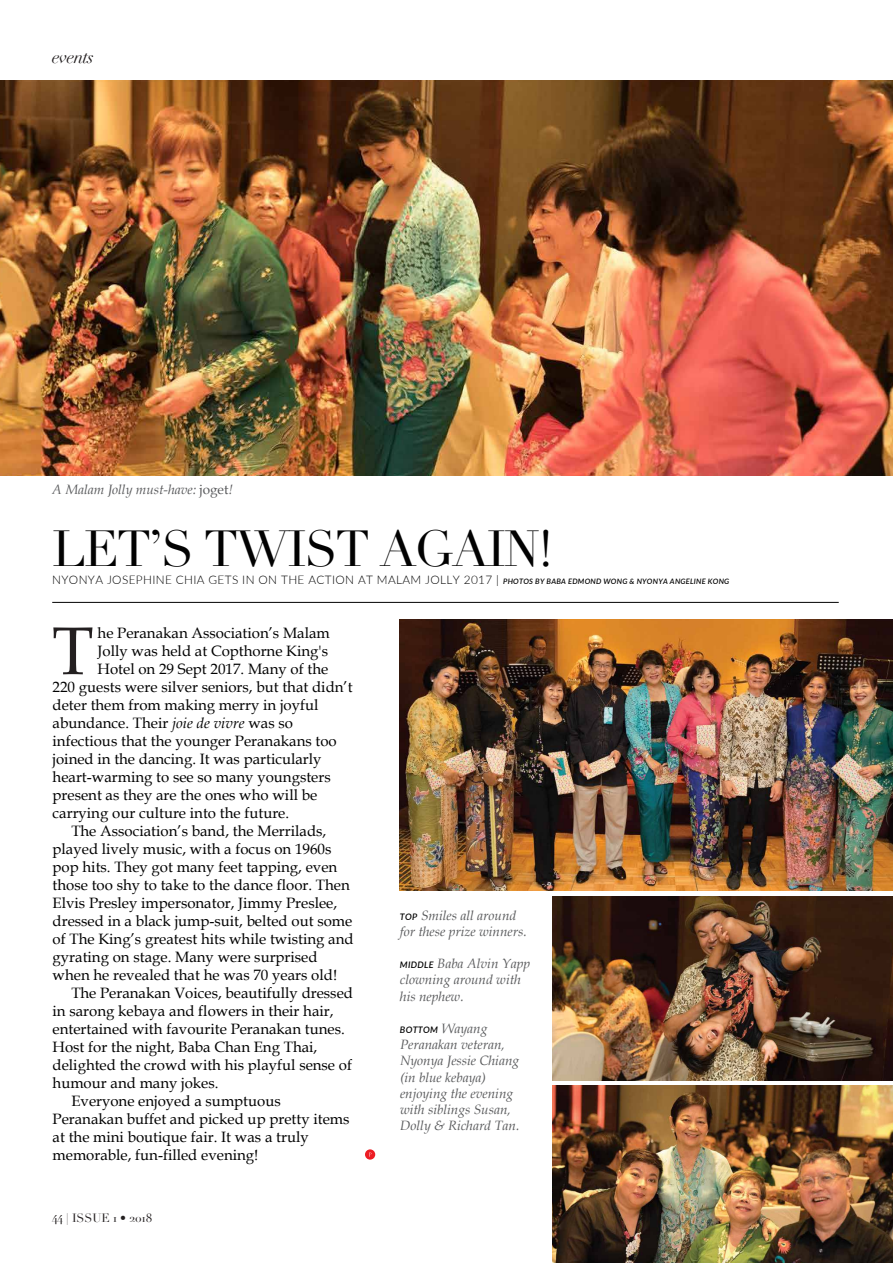
<style>
.page{position:relative;width:893px;height:1263px;background:#fff}
.page>*{position:absolute;margin:0;border:0;box-sizing:border-box;transform-origin:0 0}
.t1{font:67.5px "Book Antiqua";color:#231f20}
.t2{font:49.5px "Didot";letter-spacing:-.04em;color:#020202}
.t3{font:italic 18px "Didot";letter-spacing:-.04em;color:#231f20}
.t4{font:15px "Book Antiqua";color:#010101}
.t5{font:italic 13.5px/16.2px "Book Antiqua";color:#58595b}
.t6{font:300 11.85px "Lato";letter-spacing:.03em;color:#020202}
.t7{font:11.85px "Didot";color:#231f20}
.t8{font:italic 600 9px "Lato";letter-spacing:.03em;color:#020202}
.s1{font-style:normal}
.s2{font-weight:600;font-style:italic;font-size:7.5px}
.s3{font-style:italic}
.s4{font-family:"Lato";font-weight:600;font-size:9px;color:#020202}
.s5{font-family:"Book Antiqua";font-weight:400;font-size:13.5px;color:#58595b}
</style>
<div class="page">
<hr style="left:52px;top:602px;width:787px;height:1px;background:#020202">
<img style="left:0;top:80px;width:893px;height:396px">
<img style="left:400px;top:619px;width:493px;height:271px">
<img style="left:552px;top:896px;width:341px;height:185px">
<svg style="left:365px;top:1149px;width:10px;height:10px"></svg>
<img style="left:552px;top:1086px;width:341px;height:177px">
<p class="t3" style="left:52px;top:46px;width:43px">events</p>
<p class="t5" style="left:52px;top:481px;width:182px">A Malam Jolly must-have: <span class="s1">joget</span>!</p>
<h2 class="t2" style="left:52px;top:519px;width:503px">LET’S TWIST AGAIN!</h2>
<p class="t6" style="left:52px;top:571px;width:679px">NYONYA JOSEPHINE CHIA GETS IN ON THE ACTION AT MALAM JOLLY 2017 | <span class="s2">PHOTOS BY BABA EDMOND WONG &amp; NYONYA ANGELINE KONG</span></p>
<p class="t4" style="left:98px;top:622px;width:234px">he Peranakan Association’s Malam</p>
<p class="t4" style="left:98px;top:640px;width:232px">Jolly was held at Copthorne King's</p>
<p class="t4" style="left:98px;top:658px;width:232px">Hotel on 29 Sept 2017. Many of the</p>
<p class="t4" style="left:53px;top:676px;width:302px">220 guests were silver seniors, but that didn’t</p>
<p class="t4" style="left:53px;top:694px;width:267px">deter them from making merry in joyful</p>
<p class="t4" style="left:53px;top:712px;width:242px">abundance. Their <span class="s3">joie de vivre</span> was so</p>
<p class="t4" style="left:53px;top:730px;width:286px">infectious that the younger Peranakans too</p>
<p class="t4" style="left:53px;top:748px;width:270px">joined in the dancing. It was particularly</p>
<p class="t4" style="left:53px;top:766px;width:280px">heart-warming to see so many youngsters</p>
<p class="t4" style="left:53px;top:784px;width:266px">present as they are the ones who will be</p>
<p class="t4" style="left:53px;top:802px;width:238px">carrying our culture into the future.</p>
<p class="t4" style="left:71px;top:820px;width:256px">The Association’s band, the Merrilads,</p>
<p class="t4" style="left:53px;top:838px;width:280px">played lively music, with a focus on 1960s</p>
<p class="t4" style="left:53px;top:856px;width:286px">pop hits. They got many feet tapping, even</p>
<p class="t4" style="left:53px;top:874px;width:299px">those too shy to take to the dance floor. Then</p>
<p class="t4" style="left:53px;top:892px;width:286px">Elvis Presley impersonator, Jimmy Preslee,</p>
<p class="t4" style="left:53px;top:910px;width:301px">dressed in a black jump-suit, belted out some</p>
<p class="t4" style="left:53px;top:928px;width:303px">of The King’s greatest hits while twisting and</p>
<p class="t4" style="left:53px;top:946px;width:267px">gyrating on stage. Many were surprised</p>
<p class="t4" style="left:53px;top:964px;width:286px">when he revealed that he was 70 years old!</p>
<p class="t4" style="left:71px;top:982px;width:283px">The Peranakan Voices, beautifully dressed</p>
<p class="t4" style="left:53px;top:1000px;width:282px">in sarong kebaya and flowers in their hair,</p>
<p class="t4" style="left:53px;top:1018px;width:294px">entertained with favourite Peranakan tunes.</p>
<p class="t4" style="left:53px;top:1036px;width:266px">Host for the night, Baba Chan Eng Thai,</p>
<p class="t4" style="left:53px;top:1054px;width:301px">delighted the crowd with his playful sense of</p>
<p class="t4" style="left:53px;top:1072px;width:167px">humour and many jokes.</p>
<p class="t4" style="left:71px;top:1090px;width:211px">Everyone enjoyed a sumptuous</p>
<p class="t4" style="left:53px;top:1108px;width:298px">Peranakan buffet and picked up pretty items</p>
<p class="t4" style="left:53px;top:1126px;width:258px">at the mini boutique fair. It was a truly</p>
<p class="t4" style="left:53px;top:1144px;width:207px">memorable, fun-filled evening!</p>
<h1 class="t1" style="left:52px;top:604px;width:43px">T</h1>
<p class="t7" style="left:52px;top:1210px;width:102px">44 | ISSUE 1 • 2018</p>
<p class="t5" style="left:400px;top:906px;width:128px"><span class="s4">TOP</span> Smiles all around for these prize winners.</p>
<p class="t5" style="left:400px;top:955px;width:132px"><span class="s4">MIDDLE</span> Baba Alvin Yapp clowning around with his nephew.</p>
<p class="t8" style="left:400px;top:1023px;width:89px">BOTTOM <span class="s5">Wayang</span></p>
<p class="t5" style="left:400px;top:1036px;width:121px">Peranakan veteran,<br>Nyonya Jessie Chiang (in blue kebaya) enjoying the evening with siblings Susan,<br>Dolly &amp; Richard Tan.</p>
</div>
